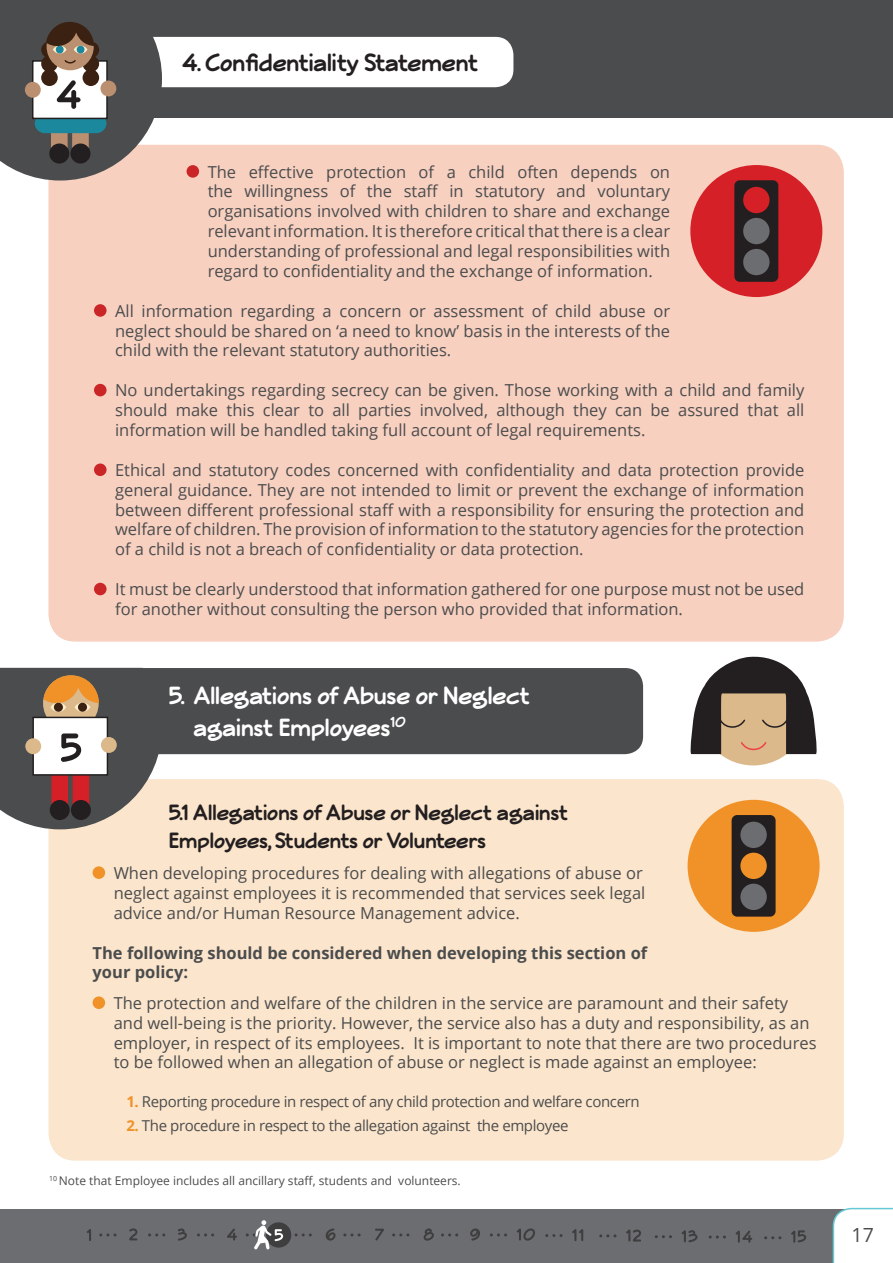
<style>
.page{position:relative;width:893px;height:1263px;background:#fff}
.page>*{position:absolute;margin:0;border:0;box-sizing:border-box;transform-origin:0 0}
.t1{font:700 27px/32.4px "Veggieburger";color:#fff}
.t2{font:700 27px "Veggieburger";color:#231f20}
.t3{font:700 24px/28.8px "Veggieburger";color:#231f20}
.t4{font:19.5px "Open Sans";color:#4b4c4d}
.t5{font:16.5px/19.8px "Open Sans";color:#4b4c4d;text-align:justify}
.t6{font:700 16.5px/19.8px "Open Sans";color:#4b4c4d}
.t7{font:15px "Open Sans";letter-spacing:-.025em;color:#4b4c4d}
.t8{font:12px "Open Sans";color:#4b4c4d}
.s1{font-weight:700;color:#f09228}
</style>
<div class="page">
<div style="left:0;top:1209px;width:893px;height:54px;background:#6c6d70"></div>
<svg style="left:656px;top:1235px;width:16px;height:3px"></svg>
<svg style="left:710px;top:1235px;width:16px;height:3px"></svg>
<svg style="left:766px;top:1236px;width:16px;height:3px"></svg>
<svg style="left:227px;top:1228px;width:10px;height:12px"></svg>
<svg style="left:87px;top:1229px;width:4px;height:12px"></svg>
<svg style="left:129px;top:1228px;width:8px;height:12px"></svg>
<svg style="left:178px;top:1228px;width:9px;height:12px"></svg>
<svg style="left:326px;top:1228px;width:10px;height:12px"></svg>
<svg style="left:375px;top:1229px;width:9px;height:11px"></svg>
<svg style="left:424px;top:1228px;width:10px;height:12px"></svg>
<svg style="left:470px;top:1228px;width:10px;height:12px"></svg>
<svg style="left:517px;top:1228px;width:18px;height:12px"></svg>
<svg style="left:101px;top:1233px;width:16px;height:3px"></svg>
<svg style="left:150px;top:1233px;width:16px;height:3px"></svg>
<svg style="left:198px;top:1233px;width:16px;height:3px"></svg>
<svg style="left:296px;top:1233px;width:16px;height:3px"></svg>
<svg style="left:345px;top:1233px;width:16px;height:3px"></svg>
<svg style="left:394px;top:1233px;width:16px;height:3px"></svg>
<svg style="left:442px;top:1233px;width:16px;height:3px"></svg>
<svg style="left:491px;top:1233px;width:16px;height:3px"></svg>
<svg style="left:547px;top:1234px;width:16px;height:3px"></svg>
<svg style="left:572px;top:1229px;width:11px;height:12px"></svg>
<svg style="left:601px;top:1234px;width:16px;height:3px"></svg>
<svg style="left:626px;top:1229px;width:15px;height:12px"></svg>
<svg style="left:682px;top:1230px;width:15px;height:12px"></svg>
<svg style="left:736px;top:1230px;width:16px;height:13px"></svg>
<svg style="left:791px;top:1230px;width:15px;height:13px"></svg>
<div style="left:48px;top:145px;width:796px;height:497px;background:#f7d0c0;border-radius:27px"></div>
<div style="left:690px;top:165px;width:132px;height:132px;background:#d62027;border-radius:50%"></div>
<div style="left:734px;top:180px;width:44px;height:102px;background:#231f20;border-radius:5px"></div>
<div style="left:743px;top:187px;width:26px;height:26px;background:#d62027;border-radius:50%"></div>
<div style="left:743px;top:218px;width:26px;height:26px;background:#6c6d70;border-radius:50%"></div>
<div style="left:743px;top:249px;width:26px;height:26px;background:#6c6d70;border-radius:50%"></div>
<div style="left:187px;top:165px;width:12px;height:13px;background:#cb2627;border-radius:50%"></div>
<div style="left:94px;top:304px;width:13px;height:13px;background:#cb2627;border-radius:50%"></div>
<div style="left:94px;top:384px;width:13px;height:12px;background:#cb2627;border-radius:50%"></div>
<div style="left:94px;top:463px;width:13px;height:13px;background:#cb2627;border-radius:50%"></div>
<div style="left:94px;top:583px;width:13px;height:12px;background:#cb2627;border-radius:50%"></div>
<div style="left:162px;top:668px;width:481px;height:86px;background:#4b4c4d"></div>
<div style="left:48px;top:779px;width:796px;height:382px;background:#fbe5cc;border-radius:27px"></div>
<div style="left:93px;top:866px;width:12px;height:13px;background:#f09228;border-radius:50%"></div>
<div style="left:93px;top:996px;width:12px;height:13px;background:#f09228;border-radius:50%"></div>
<div style="left:688px;top:800px;width:132px;height:132px;background:#f09228;border-radius:50%"></div>
<div style="left:732px;top:815px;width:44px;height:102px;background:#231f20;border-radius:5px"></div>
<div style="left:740px;top:822px;width:27px;height:26px;background:#6c6d70;border-radius:50%"></div>
<div style="left:740px;top:853px;width:27px;height:26px;background:#f09228;border-radius:50%"></div>
<div style="left:740px;top:884px;width:27px;height:26px;background:#6c6d70;border-radius:50%"></div>
<svg style="left:690px;top:656px;width:127px;height:109px"></svg>
<svg style="left:0;top:668px;width:162px;height:161px"></svg>
<div style="left:0;top:0;width:893px;height:118px;background:#4b4c4d"></div>
<div style="left:57px;top:37px;width:456px;height:50px;background:#fff;border-radius:18px"></div>
<svg style="left:0;top:22px;width:162px;height:159px"></svg>
<div style="left:266px;top:1222px;width:25px;height:25px;background:#3e3e3f;border-radius:50%"></div>
<svg style="left:247px;top:1220px;width:38px;height:29px"></svg>
<svg style="left:833px;top:1208px;width:60px;height:55px;background:#f6fafb"></svg>
<h1 class="t2" style="left:182px;top:48px;width:297px">4. Confidentiality Statement</h1>
<p class="t5" style="left:208px;top:161px;width:464px">The effective protection of a child often depends on the willingness of the staff in statutory and voluntary organisations involved with children to share and exchange relevant information. It is therefore critical that there is a clear understanding of professional and legal responsibilities with regard to confidentiality and the exchange of information.</p>
<p class="t5" style="left:115px;top:300px;width:556px">All information regarding a concern or assessment of child abuse or neglect should be shared on ‘a need to know’ basis in the interests of the child with the relevant statutory authorities.</p>
<p class="t5" style="left:115px;top:380px;width:691px">No undertakings regarding secrecy can be given. Those working with a child and family should make this clear to all parties involved, although they can be assured that all information will be handled taking full account of legal requirements.</p>
<p class="t5" style="left:115px;top:460px;width:691px">Ethical and statutory codes concerned with confidentiality and data protection provide general guidance. They are not intended to limit or prevent the exchange of information between different professional staff with a responsibility for ensuring the protection and welfare of children. The provision of information to the statutory agencies for the protection of a child is not a breach of confidentiality or data protection.</p>
<p class="t5" style="left:115px;top:579px;width:691px">It must be clearly understood that information gathered for one purpose must not be used for another without consulting the person who provided that information.</p>
<h1 class="t1" style="left:193px;top:679px;width:338px;text-indent:-25px">5. Allegations of Abuse or Neglect against Employees<sup>10</sup></h1>
<h2 class="t3" style="left:169px;top:797px;width:401px">5.1 Allegations of Abuse or Neglect against<br>Employees, Students or Volunteers</h2>
<p class="t5" style="left:114px;top:863px;width:533px;text-align:left">When developing procedures for dealing with allegations of abuse or neglect against employees it is recommended that services seek legal advice and/or Human Resource Management advice.</p>
<p class="t6" style="left:93px;top:942px;width:556px">The following should be considered when developing this section of your policy:</p>
<p class="t5" style="left:114px;top:993px;width:704px;text-align:left">The protection and welfare of the children in the service are paramount and their safety and well-being is the priority. However, the service also has a duty and responsibility, as an employer, in respect of its employees. It is important to note that there are two procedures to be followed when an allegation of abuse or neglect is made against an employee:</p>
<p class="t7" style="left:126px;top:1091px;width:515px"><span class="s1">1.</span> Reporting procedure in respect of any child protection and welfare concern</p>
<p class="t7" style="left:126px;top:1116px;width:444px"><span class="s1">2.</span> The procedure in respect to the allegation against the employee</p>
<p class="t8" style="left:49px;top:1172px;width:413px"><sup>10</sup> Note that Employee includes all ancillary staff, students and volunteers.</p>
<p class="t4" style="left:852px;top:1222px;width:24px">17</p>
</div>
